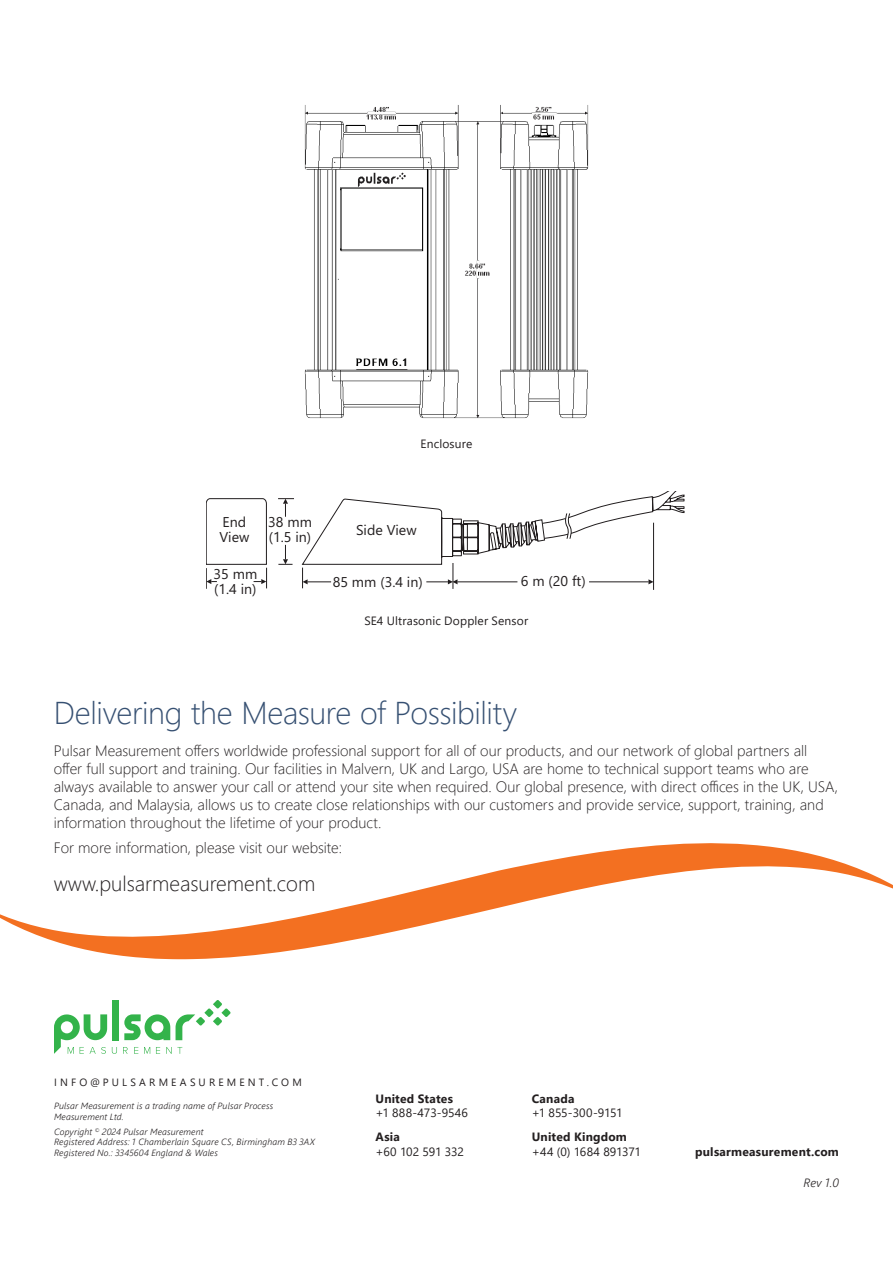
<style>
.page{position:relative;width:893px;height:1263px;background:#fff}
.page>*{position:absolute;margin:0;border:0;box-sizing:border-box;transform-origin:0 0}
.t1{font:300 31.5px "Segoe UI";letter-spacing:-.015em;color:#365072}
.t2{font:300 21px "Segoe UI";color:#231f20}
.t3{font:300 15px/18px "Segoe UI";color:#231f20}
.t4{font:14.25px/14.2px "Segoe UI";color:#231f20}
.t5{font:700 12px "Segoe UI";letter-spacing:.02em;color:#231f20}
.Body{font:12px "Segoe UI";letter-spacing:.01em;color:#231f20}
.Body-2{font:12px "Segoe UI";letter-spacing:-.015em;color:#231f20}
.Body-3{font:12px "Segoe UI";letter-spacing:-.01em;color:#231f20}
.t6{font:italic 300 12px "Segoe UI";color:#231f20}
.t7{font:10.5px "Segoe UI";letter-spacing:.3em;color:#231f20}
.t8{font:italic 300 9px/10.5px "Segoe UI";letter-spacing:.02em;color:#231f20}
</style>
<div class="page">
<div style="left:112px;top:1000px;width:7px;height:40px;background:#33b34a"></div>
<svg style="left:124px;top:1014px;width:46px;height:26px"></svg>
<svg style="left:176px;top:1000px;width:55px;height:40px"></svg>
<svg style="left:54px;top:1014px;width:63px;height:40px"></svg>
<svg style="left:123px;top:1047px;width:5px;height:7px"></svg>
<svg style="left:134px;top:1047px;width:4px;height:7px"></svg>
<svg style="left:144px;top:1047px;width:6px;height:7px"></svg>
<svg style="left:156px;top:1047px;width:4px;height:7px"></svg>
<svg style="left:166px;top:1047px;width:16px;height:7px"></svg>
<svg style="left:0;top:843px;width:893px;height:116px"></svg>
<svg style="left:302px;top:492px;width:383px;height:98px"></svg>
<svg style="left:207px;top:498px;width:87px;height:91px"></svg>
<img style="left:304px;top:105px;width:285px;height:314px">
<p class="Body" style="left:421px;top:432px;width:53px">Enclosure</p>
<p class="t4" style="left:219px;top:514px;width:31px">End<br>View</p>
<p class="t4" style="left:214px;top:566px;width:45px">35 mm (1.4 in)</p>
<p class="t4" style="left:268px;top:514px;width:45px">38 mm (1.5 in)</p>
<p class="t4" style="left:356px;top:521px;width:62px">Side View</p>
<p class="t4" style="left:333px;top:573px;width:91px">85 mm (3.4 in)</p>
<p class="t4" style="left:521px;top:573px;width:66px">6 m (20 ft)</p>
<p class="Body" style="left:364px;top:609px;width:165px">SE4 Ultrasonic Doppler Sensor</p>
<h1 class="t1" style="left:54px;top:683px;width:465px">Delivering the Measure of Possibility</h1>
<p class="t3" style="left:54px;top:740px;width:786px">Pulsar Measurement offers worldwide professional support for all of our products, and our network of global partners all offer full support and training. Our facilities in Malvern, UK and Largo, USA are home to technical support teams who are always available to answer your call or attend your site when required. Our global presence, with direct offices in the UK, USA, Canada, and Malaysia, allows us to create close relationships with our customers and provide service, support, training, and information throughout the lifetime of your product.</p>
<p class="t3" style="left:54px;top:837px;width:290px">For more information, please visit our website:</p>
<h2 class="t2" style="left:54px;top:864px;width:263px">www.pulsarmeasurement.com</h2>
<p class="t7" style="left:54px;top:1072px;width:249px">INFO@PULSARMEASUREMENT.COM</p>
<p class="t8" style="left:54px;top:1099px;width:221px">Pulsar Measurement is a trading name of Pulsar Process<br>Measurement Ltd.</p>
<p class="t8" style="left:54px;top:1125px;width:263px">Copyright <sup>©</sup> 2024 Pulsar Measurement<br>Registered Address: 1 Chamberlain Square CS, Birmingham B3 3AX<br>Registered No.: 3345604 England &amp; Wales</p>
<p class="t5" style="left:376px;top:1087px;width:79px">United States</p>
<p class="Body" style="left:376px;top:1101px;width:94px">+1 888-473-9546</p>
<p class="t5" style="left:376px;top:1126px;width:26px">Asia</p>
<p class="Body-3" style="left:376px;top:1140px;width:90px">+60 102 591 332</p>
<p class="t5" style="left:695px;top:1140px;width:145px">pulsarmeasurement.com</p>
<p class="t5" style="left:532px;top:1087px;width:44px">Canada</p>
<p class="Body-2" style="left:532px;top:1101px;width:92px">+1 855-300-9151</p>
<p class="t5" style="left:532px;top:1126px;width:97px">United Kingdom</p>
<p class="Body-2" style="left:532px;top:1140px;width:111px">+44 (0) 1684 891371</p>
<p class="t6" style="left:803px;top:1171px;width:37px">Rev 1.0</p>
</div>
